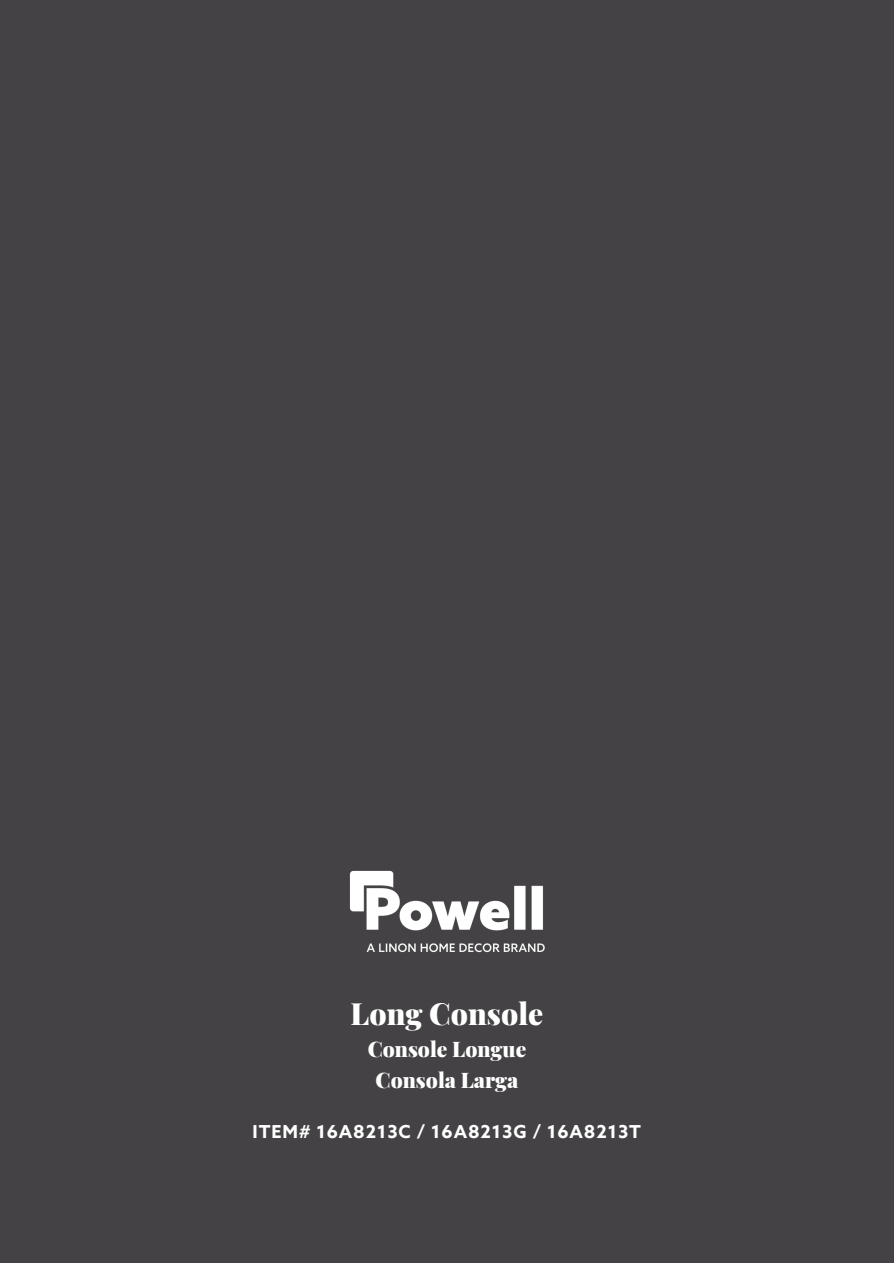
<style>
.page{position:relative;width:894px;height:1263px;background:#fff}
.page>*{position:absolute;margin:0;border:0;box-sizing:border-box;transform-origin:0 0}
.t1{font:30px "Playfair Display";color:#fff}
.t2{font:21px/31.5px "Playfair Display";color:#fff;text-align:center}
.t3{font:700 18px "Azo Sans";letter-spacing:.05em;color:#fff}
</style>
<div class="page">
<div style="left:0;top:0;width:893px;height:1263px;background:#444244"></div>
<img style="left:349px;top:870px;width:196px;height:83px">
<h1 class="t1" style="left:350px;top:990px;width:194px">Long Console</h1>
<p class="t2" style="left:367px;top:1031px;width:160px">Console Longue<br>Consola Larga</p>
<p class="t3" style="left:252px;top:1119px;width:390px">ITEM# 16A8213C / 16A8213G / 16A8213T</p>
</div>
